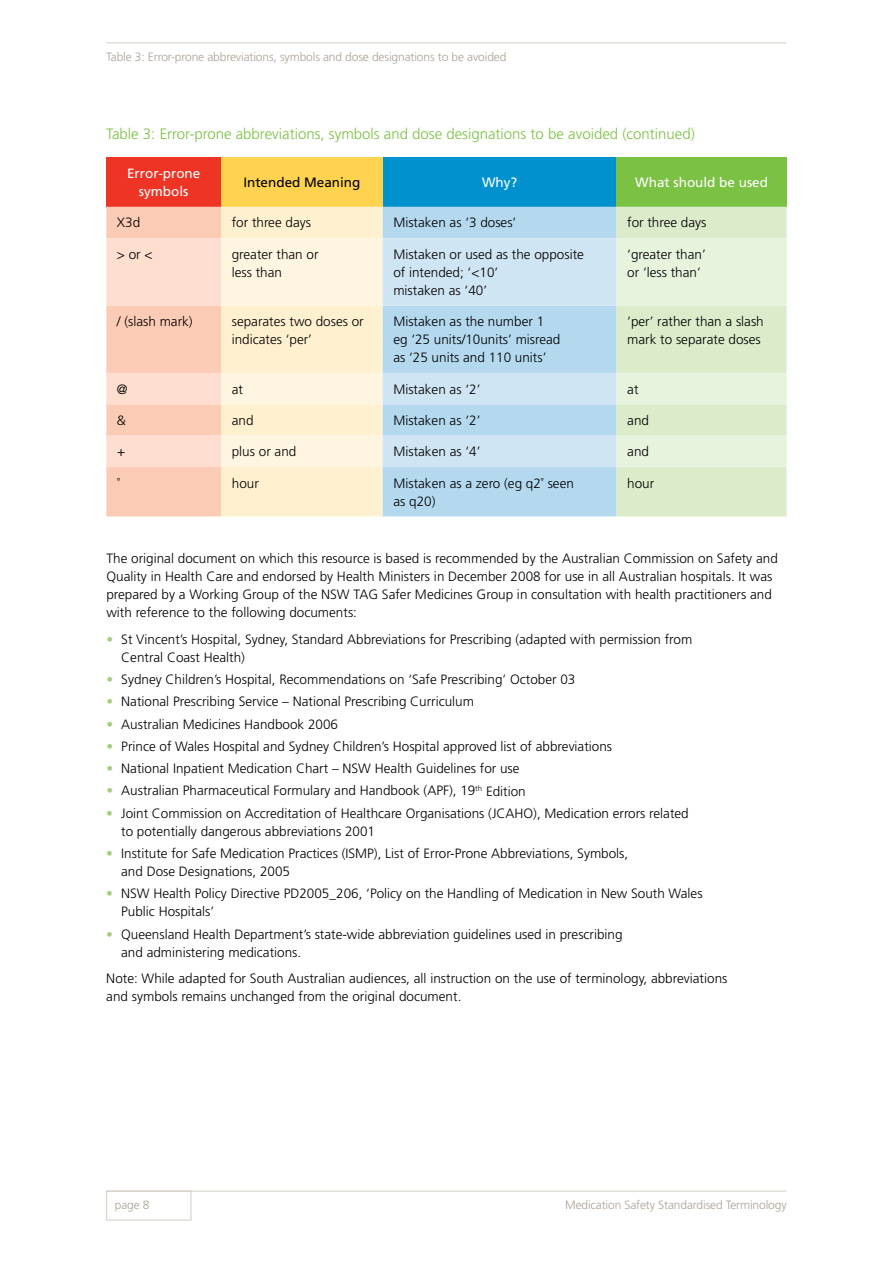
<style>
.page{position:relative;width:893px;height:1263px;background:#fff}
.page>*{position:absolute;margin:0;border:0;box-sizing:border-box;transform-origin:0 0}
.t1{font:300 15px "Frutiger";color:#7bc143}
.t2{font:300 13.5px/18px "Frutiger";color:#000}
.t3{font:13.5px/18px "Frutiger";color:#fff;text-align:center}
.t4{font:13.5px "Frutiger";color:#000}
.t5{font:300 12px "Frutiger";letter-spacing:-.01em;color:#aca095}
.s1{color:#a1d078}
</style>
<div class="page">
<div style="left:106px;top:157px;width:115px;height:50px;background:#ee3424"></div>
<div style="left:221px;top:157px;width:162px;height:50px;background:#ffd24f"></div>
<div style="left:383px;top:157px;width:234px;height:50px;background:#0092cf"></div>
<div style="left:617px;top:157px;width:170px;height:50px;background:#7bc143"></div>
<div style="left:383px;top:207px;width:234px;height:309px;background:#b4d9ef"></div>
<div style="left:617px;top:207px;width:170px;height:309px;background:#dceccb"></div>
<svg style="left:106px;top:207px;width:277px;height:309px;background:#fde5cd"></svg>
<svg style="left:383px;top:238px;width:234px;height:229px;background:#c4dff1"></svg>
<svg style="left:617px;top:238px;width:170px;height:229px;background:#e2f0d6"></svg>
<hr style="left:106px;top:1191px;width:681px;height:1px;background:#d4ccc4">
<hr style="left:106px;top:43px;width:681px;height:1px;background:#d4ccc4">
<div style="left:106px;top:1191px;width:85px;height:29px;border:1px solid #d4ccc4"></div>
<p class="t5" style="left:106px;top:50px;width:402px">Table 3: Error-prone abbreviations, symbols and dose designations to be avoided</p>
<p class="t1" style="left:106px;top:125px;width:590px">Table 3: Error-prone abbreviations, symbols and dose designations to be avoided (continued)</p>
<p class="t3" style="left:127px;top:164px;width:75px">Error-prone symbols</p>
<p class="t4" style="left:243px;top:174px;width:119px">Intended Meaning</p>
<p class="t3" style="left:482px;top:173px;width:37px">Why?</p>
<p class="t3" style="left:635px;top:173px;width:134px">What should be used</p>
<p class="t2" style="left:117px;top:214px;width:25px">X3d</p>
<p class="t2" style="left:232px;top:214px;width:81px">for three days</p>
<p class="t2" style="left:393px;top:214px;width:125px">Mistaken as ‘3 doses’</p>
<p class="t2" style="left:627px;top:214px;width:81px">for three days</p>
<p class="t2" style="left:117px;top:245px;width:37px">&gt; or &lt;</p>
<p class="t2" style="left:232px;top:245px;width:88px">greater than or less than</p>
<p class="t2" style="left:393px;top:245px;width:192px">Mistaken or used as the opposite of intended; ‘&lt;10’<br>mistaken as ‘40’</p>
<p class="t2" style="left:627px;top:245px;width:80px">‘greater than’ or ‘less than’</p>
<p class="t2" style="left:117px;top:313px;width:77px">/ (slash mark)</p>
<p class="t2" style="left:232px;top:313px;width:134px">separates two doses or indicates ‘per’</p>
<p class="t2" style="left:393px;top:313px;width:169px">Mistaken as the number 1 eg ‘25 units/10units’ misread as ‘25 units and 110 units’</p>
<p class="t2" style="left:627px;top:313px;width:138px">‘per’ rather than a slash mark to separate doses</p>
<p class="t2" style="left:117px;top:380px;width:12px">@</p>
<p class="t2" style="left:232px;top:380px;width:13px">at</p>
<p class="t2" style="left:393px;top:380px;width:89px">Mistaken as ‘2’</p>
<p class="t2" style="left:627px;top:380px;width:13px">at</p>
<p class="t2" style="left:117px;top:411px;width:11px">&amp;</p>
<p class="t2" style="left:232px;top:411px;width:23px">and</p>
<p class="t2" style="left:393px;top:411px;width:89px">Mistaken as ‘2’</p>
<p class="t2" style="left:627px;top:411px;width:23px">and</p>
<p class="t2" style="left:117px;top:443px;width:10px">+</p>
<p class="t2" style="left:232px;top:443px;width:66px">plus or and</p>
<p class="t2" style="left:393px;top:443px;width:89px">Mistaken as ‘4’</p>
<p class="t2" style="left:627px;top:443px;width:23px">and</p>
<p class="t2" style="left:117px;top:474px;width:4px">˚</p>
<p class="t2" style="left:232px;top:474px;width:29px">hour</p>
<p class="t2" style="left:393px;top:474px;width:182px">Mistaken as a zero (eg q2˚ seen as q20)</p>
<p class="t2" style="left:627px;top:474px;width:29px">hour</p>
<p class="t2" style="left:106px;top:550px;width:673px">The original document on which this resource is based is recommended by the Australian Commission on Safety and Quality in Health Care and endorsed by Health Ministers in December 2008 for use in all Australian hospitals. It was prepared by a Working Group of the NSW TAG Safer Medicines Group in consultation with health practitioners and with reference to the following documents:</p>
<p class="t2" style="left:121px;top:630px;width:572px;text-indent:-15px"><span class="s1">•</span> St Vincent’s Hospital, Sydney, Standard Abbreviations for Prescribing (adapted with permission from<br>Central Coast Health)</p>
<p class="t2" style="left:106px;top:671px;width:470px"><span class="s1">•</span> Sydney Children’s Hospital, Recommendations on ‘Safe Prescribing’ October 03</p>
<p class="t2" style="left:106px;top:693px;width:369px"><span class="s1">•</span> National Prescribing Service – National Prescribing Curriculum</p>
<p class="t2" style="left:106px;top:715px;width:233px"><span class="s1">•</span> Australian Medicines Handbook 2006</p>
<p class="t2" style="left:106px;top:737px;width:507px"><span class="s1">•</span> Prince of Wales Hospital and Sydney Children’s Hospital approved list of abbreviations</p>
<p class="t2" style="left:106px;top:760px;width:415px"><span class="s1">•</span> National Inpatient Medication Chart – NSW Health Guidelines for use</p>
<p class="t2" style="left:106px;top:782px;width:421px"><span class="s1">•</span> Australian Pharmaceutical Formulary and Handbook (APF), 19<sup>th</sup> Edition</p>
<p class="t2" style="left:121px;top:804px;width:569px;text-indent:-15px"><span class="s1">•</span> Joint Commission on Accreditation of Healthcare Organisations (JCAHO), Medication errors related to potentially dangerous abbreviations 2001</p>
<p class="t2" style="left:121px;top:844px;width:509px;text-indent:-15px"><span class="s1">•</span> Institute for Safe Medication Practices (ISMP), List of Error-Prone Abbreviations, Symbols, and Dose Designations, 2005</p>
<p class="t2" style="left:121px;top:885px;width:583px;text-indent:-15px"><span class="s1">•</span> NSW Health Policy Directive PD2005_206, ‘Policy on the Handling of Medication in New South Wales<br>Public Hospitals’</p>
<p class="t2" style="left:121px;top:925px;width:503px;text-indent:-15px"><span class="s1">•</span> Queensland Health Department’s state-wide abbreviation guidelines used in prescribing and administering medications.</p>
<p class="t2" style="left:106px;top:969px;width:623px">Note: While adapted for South Australian audiences, all instruction on the use of terminology, abbreviations and symbols remains unchanged from the original document.</p>
<p class="t5" style="left:115px;top:1198px;width:36px">page 8</p>
<p class="t5" style="left:565px;top:1198px;width:223px">Medication Safety Standardised Terminology</p>
</div>
